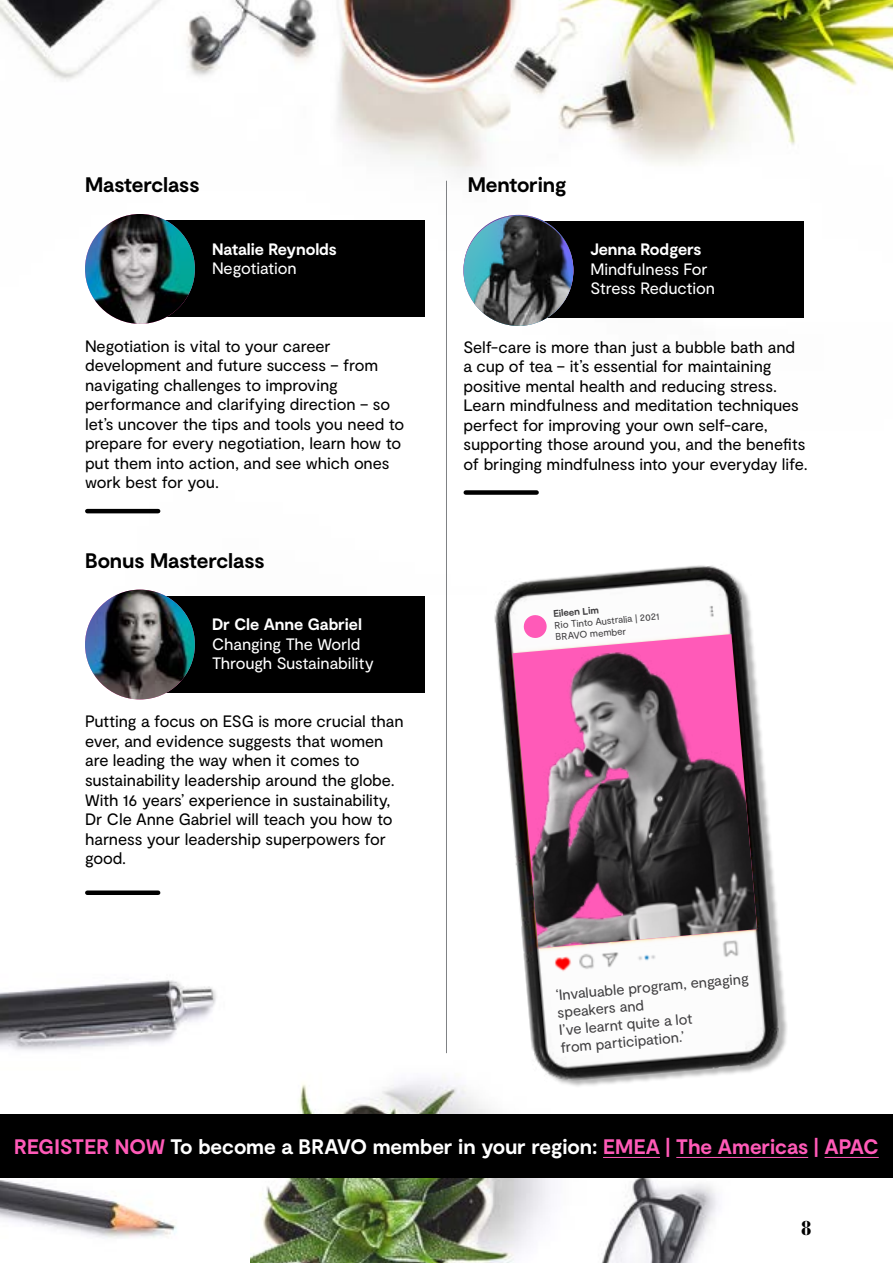
<style>
.page{position:relative;width:893px;height:1263px;background:#fff}
.page>*{position:absolute;margin:0;border:0;box-sizing:border-box;transform-origin:0 0}
.t1{font:700 21px "Moderat";letter-spacing:-.005em;color:#fff}
.t2{font:700 21px "Moderat";letter-spacing:-.005em;color:#000}
.t3{font:700 21px "Bodoni FLF";color:#000}
.t4{font:16.5px/19.5px "Moderat";letter-spacing:-.005em;color:#000}
.t5{font:16.5px/19.5px "Moderat";letter-spacing:-.01em;color:#fff}
.t6{font:700 16.5px "Moderat";letter-spacing:-.005em;color:#fff}
.t7{font:14.7px/17.5px "Moderat";color:#414042}
.t8{font:9.75px/11.7px "Moderat";color:#414042}
.t9{font:700 9.75px "Moderat";color:#414042}
.s1{color:#ff5ab8}
</style>
<div class="page">
<img style="left:0;top:980px;width:216px;height:258px">
<img style="left:250px;top:1053px;width:468px;height:210px">
<img style="left:0;top:0;width:893px;height:594px">
<div style="left:503px;top:222px;width:301px;height:96px;background:#000"></div>
<div style="left:466px;top:490px;width:71px;height:5px;background:#000"></div>
<hr style="left:446px;top:181px;width:1px;height:872px;background:#808285">
<div style="left:0;top:1114px;width:893px;height:64px;background:#000"></div>
<hr style="left:603px;top:1157px;width:57px;height:1px;background:#ff5ab8">
<hr style="left:676px;top:1157px;width:132px;height:1px;background:#ff5ab8">
<hr style="left:824px;top:1157px;width:55px;height:1px;background:#ff5ab8">
<img style="left:466px;top:521px;width:344px;height:593px">
<img style="left:512px;top:634px;width:245px;height:314px">
<img style="left:705px;top:599px;width:15px;height:24px">
<img style="left:552px;top:938px;width:192px;height:37px">
<svg style="left:523px;top:615px;width:24px;height:23px"></svg>
<img style="left:463px;top:216px;width:110px;height:110px;border-radius:55px">
<div style="left:137px;top:596px;width:287px;height:97px;background:#000"></div>
<img style="left:85px;top:590px;width:110px;height:109px;border-radius:55px">
<div style="left:87px;top:890px;width:71px;height:5px;background:#000"></div>
<div style="left:125px;top:221px;width:300px;height:96px;background:#000"></div>
<img style="left:85px;top:214px;width:110px;height:110px;border-radius:55px">
<hr style="left:87px;top:509px;width:71px;height:4px;background:#000">
<p class="t2" style="left:85px;top:172px;width:116px">Masterclass</p>
<p class="t6" style="left:212px;top:238px;width:126px">Natalie Reynolds</p>
<p class="t5" style="left:212px;top:259px;width:86px">Negotiation</p>
<p class="t4" style="left:85px;top:337px;width:321px">Negotiation is vital to your career development and future success – from navigating challenges to improving performance and clarifying direction – so let’s uncover the tips and tools you need to prepare for every negotiation, learn how to put them into action, and see which ones work best for you.</p>
<p class="t2" style="left:85px;top:547px;width:181px">Bonus Masterclass</p>
<p class="t6" style="left:212px;top:614px;width:152px">Dr Cle Anne Gabriel</p>
<p class="t5" style="left:212px;top:634px;width:163px">Changing The World<br>Through Sustainability</p>
<p class="t4" style="left:85px;top:712px;width:320px">Putting a focus on ESG is more crucial than ever, and evidence suggests that women are leading the way when it comes to sustainability leadership around the globe.<br>With 16 years’ experience in sustainability, Dr Cle Anne Gabriel will teach you how to harness your leadership superpowers for good.</p>
<p class="t2" style="left:468px;top:172px;width:100px">Mentoring</p>
<p class="t6" style="left:590px;top:239px;width:113px">Jenna Rodgers</p>
<p class="t5" style="left:590px;top:260px;width:126px">Mindfulness For<br>Stress Reduction</p>
<p class="t4" style="left:463px;top:337px;width:346px">Self-care is more than just a bubble bath and a cup of tea – it’s essential for maintaining positive mental health and reducing stress.<br>Learn mindfulness and meditation techniques perfect for improving your own self-care, supporting those around you, and the benefits of bringing mindfulness into your everyday life.</p>
<p class="t9" style="left:553px;top:608px;width:47px;rotate:-5deg">Eileen Lim</p>
<p class="t8" style="left:554px;top:620px;width:107px;rotate:-5deg">Rio Tinto Australia | 2021<br>BRAVO member</p>
<p class="t7" style="left:555px;top:986px;width:195px;rotate:-5deg">‘Invaluable program, engaging speakers and<br>I’ve learnt quite a lot<br>from participation.’</p>
<p class="t1" style="left:14px;top:1134px;width:866px"><span class="s1">REGISTER NOW</span> To become a BRAVO member in your region: <span class="s1">EMEA | The Americas | APAC</span></p>
<p class="t3" style="left:800px;top:1217px;width:14px">8</p>
</div>
